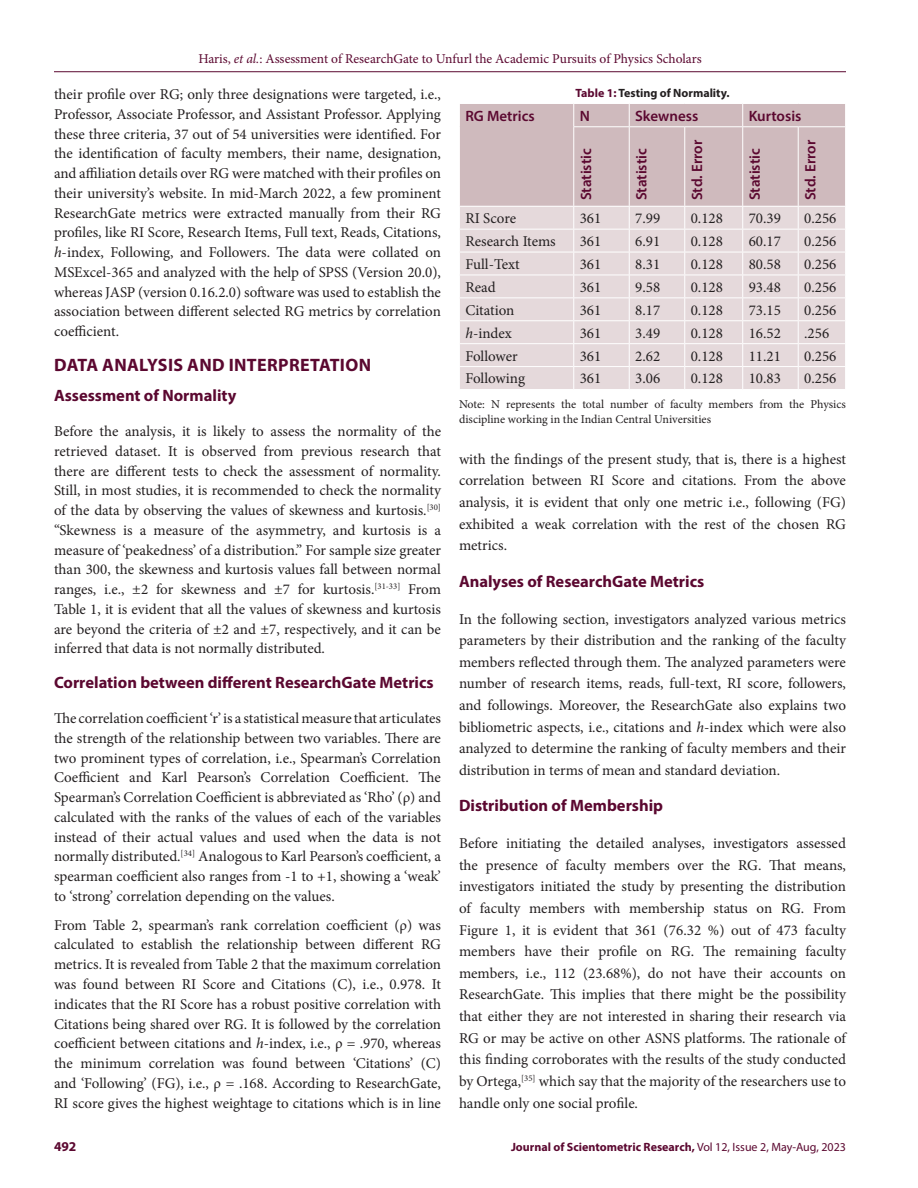
<style>
.page{position:relative;width:918px;height:1188px;background:#fff}
.page>*{position:absolute;margin:0;border:0;box-sizing:border-box;transform-origin:0 0}
.Heading_1{font:700 18px "Myriad Pro";letter-spacing:.02em;color:#5b0830}
.Heading_2{font:700 16.5px "Myriad Pro";color:#5b0830}
.Heading_2_after_head{font:700 16.5px "Myriad Pro";color:#5b0830}
.Body_text{font:15px/19.8px "Minion Pro";color:#231f20;text-align:justify}
.Table_Body{font:15px "Minion Pro";color:#231f20}
.Table_Header{font:600 15px "Myriad Pro";color:#5b0830}
.t1{font:13.5px "Minion Pro";color:#5b0830}
.t2{font:700 13.5px "Myriad Pro";color:#5b0830}
.Table_Footnote{font:12px/15px "Minion Pro";color:#231f20}
.t3{font:700 12px "Myriad Pro";color:#5b0830}
.Table_Caption{font:700 12px "Myriad Pro";color:#231f20}
.s1{font-style:italic}
.s2{color:#5b0830}
.s3{font-weight:400}
</style>
<div class="page">
<hr style="left:54px;top:71px;width:792px;height:1px;background:#5b0830">
<svg style="left:459px;top:104px;width:386px;height:285px;background:#decfd2"></svg>
<p class="t1" style="left:198px;top:50px;width:505px">Haris, <span class="s1">et al.</span>: Assessment of ResearchGate to Unfurl the Academic Pursuits of Physics Scholars</p>
<p class="Body_text" style="left:54px;top:84px;width:389px">their profile over RG; only three designations were targeted, i.e., Professor, Associate Professor, and Assistant Professor. Applying these three criteria, 37 out of 54 universities were identified. For the identification of faculty members, their name, designation, and affiliation details over RG were matched with their profiles on their university’s website. In mid-March 2022, a few prominent ResearchGate metrics were extracted manually from their RG profiles, like RI Score, Research Items, Full text, Reads, Citations, <span class="s1">h</span>-index, Following, and Followers. The data were collated on MSExcel-365 and analyzed with the help of SPSS (Version 20.0), whereas JASP (version 0.16.2.0) software was used to establish the association between different selected RG metrics by correlation coefficient.</p>
<p class="Heading_1" style="left:54px;top:353px;width:318px">DATA ANALYSIS AND INTERPRETATION</p>
<p class="Heading_2_after_head" style="left:54px;top:385px;width:184px">Assessment of Normality</p>
<p class="Body_text" style="left:54px;top:421px;width:389px">Before the analysis, it is likely to assess the normality of the retrieved dataset. It is observed from previous research that there are different tests to check the assessment of normality.<br>Still, in most studies, it is recommended to check the normality of the data by observing the values of skewness and kurtosis.<sup>[30] </sup>“Skewness is a measure of the asymmetry, and kurtosis is a measure of ‘peakedness’ of a distribution.” For sample size greater than 300, the skewness and kurtosis values fall between normal ranges, i.e., ±2 for skewness and ±7 for kurtosis.<sup>[31-33]</sup> From Table 1, it is evident that all the values of skewness and kurtosis are beyond the criteria of ±2 and ±7, respectively, and it can be inferred that data is not normally distributed.</p>
<p class="Heading_2" style="left:54px;top:672px;width:381px">Correlation between different ResearchGate Metrics</p>
<p class="Body_text" style="left:54px;top:708px;width:389px">The correlation coefficient ‘r’ is a statistical measure that articulates the strength of the relationship between two variables. There are two prominent types of correlation, i.e., Spearman’s Correlation Coefficient and Karl Pearson’s Correlation Coefficient. The Spearman’s Correlation Coefficient is abbreviated as ‘Rho’ (ρ) and calculated with the ranks of the values of each of the variables instead of their actual values and used when the data is not normally distributed.<sup>[34]</sup> Analogous to Karl Pearson’s coefficient, a spearman coefficient also ranges from -1 to +1, showing a ‘weak’ to ‘strong’ correlation depending on the values.</p>
<p class="Body_text" style="left:54px;top:915px;width:389px">From Table 2, spearman’s rank correlation coefficient (ρ) was calculated to establish the relationship between different RG metrics. It is revealed from Table 2 that the maximum correlation was found between RI Score and Citations (C), i.e., 0.978. It indicates that the RI Score has a robust positive correlation with Citations being shared over RG. It is followed by the correlation coefficient between citations and <span class="s1">h</span>-index, i.e., ρ = .970, whereas the minimum correlation was found between ‘Citations’ (C) and ‘Following’ (FG), i.e., ρ = .168. According to ResearchGate, RI score gives the highest weightage to citations which is in line</p>
<p class="Table_Caption" style="left:575px;top:85px;width:156px"><span class="s2">Table 1:</span> Testing of Normality.</p>
<p class="Table_Header" style="left:465px;top:106px;width:71px">RG Metrics</p>
<p class="Table_Header" style="left:580px;top:106px;width:12px">N</p>
<p class="Table_Header" style="left:635px;top:106px;width:65px">Skewness</p>
<p class="Table_Header" style="left:749px;top:106px;width:54px">Kurtosis</p>
<p class="Table_Header" style="left:576px;top:200px;width:53px;rotate:-90deg">Statistic</p>
<p class="Table_Header" style="left:632px;top:200px;width:53px;rotate:-90deg">Statistic</p>
<p class="Table_Header" style="left:687px;top:200px;width:62px;rotate:-90deg">Std. Error</p>
<p class="Table_Header" style="left:745px;top:200px;width:53px;rotate:-90deg">Statistic</p>
<p class="Table_Header" style="left:801px;top:200px;width:62px;rotate:-90deg">Std. Error</p>
<p class="Table_Body" style="left:465px;top:208px;width:52px">RI Score</p>
<p class="Table_Body" style="left:580px;top:208px;width:23px">361</p>
<p class="Table_Body" style="left:635px;top:208px;width:27px">7.99</p>
<p class="Table_Body" style="left:691px;top:208px;width:34px">0.128</p>
<p class="Table_Body" style="left:749px;top:208px;width:34px">70.39</p>
<p class="Table_Body" style="left:804px;top:208px;width:34px">0.256</p>
<p class="Table_Body" style="left:465px;top:231px;width:92px">Research Items</p>
<p class="Table_Body" style="left:580px;top:231px;width:23px">361</p>
<p class="Table_Body" style="left:635px;top:231px;width:27px">6.91</p>
<p class="Table_Body" style="left:691px;top:231px;width:34px">0.128</p>
<p class="Table_Body" style="left:749px;top:231px;width:34px">60.17</p>
<p class="Table_Body" style="left:804px;top:231px;width:34px">0.256</p>
<p class="Table_Body" style="left:465px;top:254px;width:56px">Full-Text</p>
<p class="Table_Body" style="left:580px;top:254px;width:23px">361</p>
<p class="Table_Body" style="left:635px;top:254px;width:27px">8.31</p>
<p class="Table_Body" style="left:691px;top:254px;width:34px">0.128</p>
<p class="Table_Body" style="left:749px;top:254px;width:34px">80.58</p>
<p class="Table_Body" style="left:804px;top:254px;width:34px">0.256</p>
<p class="Table_Body" style="left:465px;top:277px;width:32px">Read</p>
<p class="Table_Body" style="left:580px;top:277px;width:23px">361</p>
<p class="Table_Body" style="left:635px;top:277px;width:27px">9.58</p>
<p class="Table_Body" style="left:691px;top:277px;width:34px">0.128</p>
<p class="Table_Body" style="left:749px;top:277px;width:34px">93.48</p>
<p class="Table_Body" style="left:804px;top:277px;width:34px">0.256</p>
<p class="Table_Body" style="left:465px;top:300px;width:51px">Citation</p>
<p class="Table_Body" style="left:580px;top:300px;width:23px">361</p>
<p class="Table_Body" style="left:635px;top:300px;width:27px">8.17</p>
<p class="Table_Body" style="left:691px;top:300px;width:34px">0.128</p>
<p class="Table_Body" style="left:749px;top:300px;width:34px">73.15</p>
<p class="Table_Body" style="left:804px;top:300px;width:34px">0.256</p>
<p class="Table_Body" style="left:465px;top:323px;width:48px"><span class="s1">h</span>-index</p>
<p class="Table_Body" style="left:580px;top:323px;width:23px">361</p>
<p class="Table_Body" style="left:635px;top:323px;width:27px">3.49</p>
<p class="Table_Body" style="left:691px;top:323px;width:34px">0.128</p>
<p class="Table_Body" style="left:749px;top:323px;width:34px">16.52</p>
<p class="Table_Body" style="left:804px;top:323px;width:27px">.256</p>
<p class="Table_Body" style="left:465px;top:346px;width:54px">Follower</p>
<p class="Table_Body" style="left:580px;top:346px;width:23px">361</p>
<p class="Table_Body" style="left:635px;top:346px;width:27px">2.62</p>
<p class="Table_Body" style="left:691px;top:346px;width:34px">0.128</p>
<p class="Table_Body" style="left:749px;top:346px;width:34px">11.21</p>
<p class="Table_Body" style="left:804px;top:346px;width:34px">0.256</p>
<p class="Table_Body" style="left:465px;top:369px;width:61px">Following</p>
<p class="Table_Body" style="left:580px;top:369px;width:23px">361</p>
<p class="Table_Body" style="left:635px;top:369px;width:27px">3.06</p>
<p class="Table_Body" style="left:691px;top:369px;width:34px">0.128</p>
<p class="Table_Body" style="left:749px;top:369px;width:34px">10.83</p>
<p class="Table_Body" style="left:804px;top:369px;width:34px">0.256</p>
<p class="Table_Footnote" style="left:459px;top:397px;width:388px">Note: N represents the total number of faculty members from the Physics discipline working in the Indian Central Universities</p>
<p class="Body_text" style="left:459px;top:448px;width:389px;line-height:21.6px">with the findings of the present study, that is, there is a highest correlation between RI Score and citations. From the above analysis, it is evident that only one metric i.e., following (FG) exhibited a weak correlation with the rest of the chosen RG metrics.</p>
<p class="Heading_2" style="left:459px;top:571px;width:247px">Analyses of ResearchGate Metrics</p>
<p class="Body_text" style="left:459px;top:608px;width:389px;line-height:21.6px">In the following section, investigators analyzed various metrics parameters by their distribution and the ranking of the faculty members reflected through them. The analyzed parameters were number of research items, reads, full-text, RI score, followers, and followings. Moreover, the ResearchGate also explains two bibliometric aspects, i.e., citations and <span class="s1">h</span>-index which were also analyzed to determine the ranking of faculty members and their distribution in terms of mean and standard deviation.</p>
<p class="Heading_2" style="left:459px;top:795px;width:206px">Distribution of Membership</p>
<p class="Body_text" style="left:459px;top:833px;width:389px;line-height:21.6px">Before initiating the detailed analyses, investigators assessed the presence of faculty members over the RG. That means, investigators initiated the study by presenting the distribution of faculty members with membership status on RG. From Figure 1, it is evident that 361 (76.32 %) out of 473 faculty members have their profile on RG. The remaining faculty members, i.e., 112 (23.68%), do not have their accounts on ResearchGate. This implies that there might be the possibility that either they are not interested in sharing their research via RG or may be active on other ASNS platforms. The rationale of this finding corroborates with the results of the study conducted by Ortega,<sup>[35]</sup> which say that the majority of the researchers use to handle only one social profile.</p>
<p class="t2" style="left:54px;top:1137px;width:24px">492</p>
<p class="t3" style="left:511px;top:1139px;width:336px">Journal of Scientometric Research, <span class="s3">Vol 12, Issue 2, May-Aug, 2023</span></p>
</div>
